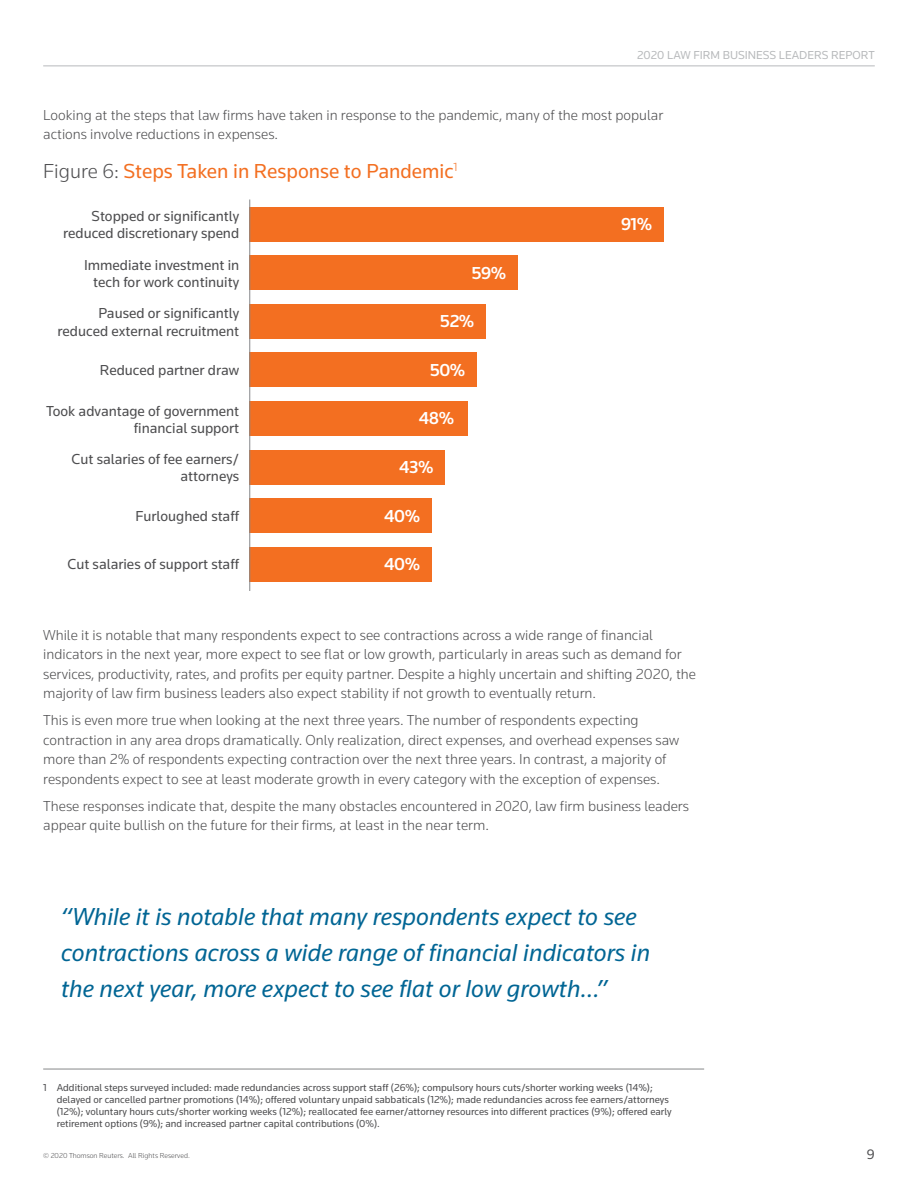
<style>
.page{position:relative;width:918px;height:1188px;background:#fff}
.page>*{position:absolute;margin:0;border:0;box-sizing:border-box;transform-origin:0 0}
.t1{font:italic 25.5px/36px "Knowledge";color:#006594}
.t2{font:21px "Knowledge";color:#f36f21}
.t3{font:500 18px "Knowledge";letter-spacing:-.02em;color:#fff}
.t4{font:300 15px/19.5px "Knowledge";color:#4d4d4f}
.t5{font:15px/17.2px "Knowledge";color:#4d4d4f;text-align:right}
.t6{font:14.25px "Knowledge";color:#4d4d4f}
.t7{font:12px "Knowledge";color:#b8babc}
.t8{font:10.5px/12px "Knowledge";color:#4d4d4f}
.t9{font:300 7.5px "Knowledge";color:#4d4d4f}
.s1{font-weight:300;color:#4d4d4f}
</style>
<div class="page">
<hr style="left:43px;top:66px;width:832px;height:1px;background:#b8babc">
<div style="left:249px;top:207px;width:415px;height:34px;background:#f36f21"></div>
<div style="left:249px;top:255px;width:269px;height:35px;background:#f36f21"></div>
<div style="left:249px;top:304px;width:237px;height:35px;background:#f36f21"></div>
<div style="left:249px;top:353px;width:228px;height:34px;background:#f36f21"></div>
<div style="left:249px;top:401px;width:219px;height:35px;background:#f36f21"></div>
<div style="left:249px;top:450px;width:196px;height:34px;background:#f36f21"></div>
<div style="left:249px;top:498px;width:183px;height:35px;background:#f36f21"></div>
<div style="left:249px;top:547px;width:183px;height:35px;background:#f36f21"></div>
<hr style="left:249px;top:200px;width:1px;height:391px;background:#86888a">
<hr style="left:43px;top:1069px;width:661px;height:1px;background:#86888a">
<p class="t7" style="left:637px;top:47px;width:239px">2020 Law Firm Business Leaders Report</p>
<p class="t4" style="left:43px;top:105px;width:622px">Looking at the steps that law firms have taken in response to the pandemic, many of the most popular actions involve reductions in expenses.</p>
<h2 class="t2" style="left:43px;top:158px;width:416px"><span class="s1">Figure 6:</span> Steps Taken in Response to Pandemic<sup>1</sup></h2>
<p class="t5" style="left:63px;top:207px;width:178px">Stopped or significantly reduced discretionary spend</p>
<p class="t5" style="left:84px;top:256px;width:157px">Immediate investment in tech for work continuity</p>
<p class="t5" style="left:58px;top:305px;width:183px">Paused or significantly reduced external recruitment</p>
<p class="t5" style="left:100px;top:361px;width:141px">Reduced partner draw</p>
<p class="t5" style="left:46px;top:402px;width:195px">Took advantage of government financial support</p>
<p class="t5" style="left:72px;top:450px;width:169px">Cut salaries of fee earners/ attorneys</p>
<p class="t5" style="left:136px;top:507px;width:105px">Furloughed staff</p>
<p class="t5" style="left:67px;top:555px;width:173px">Cut salaries of support staff</p>
<p class="t3" style="left:621px;top:213px;width:33px">91%</p>
<p class="t3" style="left:471px;top:261px;width:36px">59%</p>
<p class="t3" style="left:440px;top:310px;width:36px">52%</p>
<p class="t3" style="left:430px;top:359px;width:37px">50%</p>
<p class="t3" style="left:419px;top:407px;width:37px">48%</p>
<p class="t3" style="left:399px;top:456px;width:36px">43%</p>
<p class="t3" style="left:384px;top:504px;width:37px">40%</p>
<p class="t3" style="left:384px;top:553px;width:37px">40%</p>
<p class="t4" style="left:43px;top:625px;width:654px">While it is notable that many respondents expect to see contractions across a wide range of financial indicators in the next year, more expect to see flat or low growth, particularly in areas such as demand for services, productivity, rates, and profits per equity partner. Despite a highly uncertain and shifting 2020, the majority of law firm business leaders also expect stability if not growth to eventually return.</p>
<p class="t4" style="left:43px;top:710px;width:638px">This is even more true when looking at the next three years. The number of respondents expecting contraction in any area drops dramatically. Only realization, direct expenses, and overhead expenses saw more than 2% of respondents expecting contraction over the next three years. In contrast, a majority of respondents expect to see at least moderate growth in every category with the exception of expenses.</p>
<p class="t4" style="left:43px;top:796px;width:647px">These responses indicate that, despite the many obstacles encountered in 2020, law firm business leaders appear quite bullish on the future for their firms, at least in the near term.</p>
<h1 class="t1" style="left:61px;top:898px;width:591px">“While it is notable that many respondents expect to see contractions across a wide range of financial indicators in the next year, more expect to see flat or low growth…”</h1>
<p class="t8" style="left:57px;top:1081px;width:616px;text-indent:-14px">1 Additional steps surveyed included: made redundancies across support staff (26%); compulsory hours cuts/shorter working weeks (14%); delayed or cancelled partner promotions (14%); offered voluntary unpaid sabbaticals (12%); made redundancies across fee earners/attorneys (12%); voluntary hours cuts/shorter working weeks (12%); reallocated fee earner/attorney resources into different practices (9%); offered early retirement options (9%); and increased partner capital contributions (0%).</p>
<p class="t9" style="left:43px;top:1151px;width:148px">© 2020 Thomson Reuters. All Rights Reserved.</p>
<p class="t6" style="left:867px;top:1145px;width:9px">9</p>
</div>
